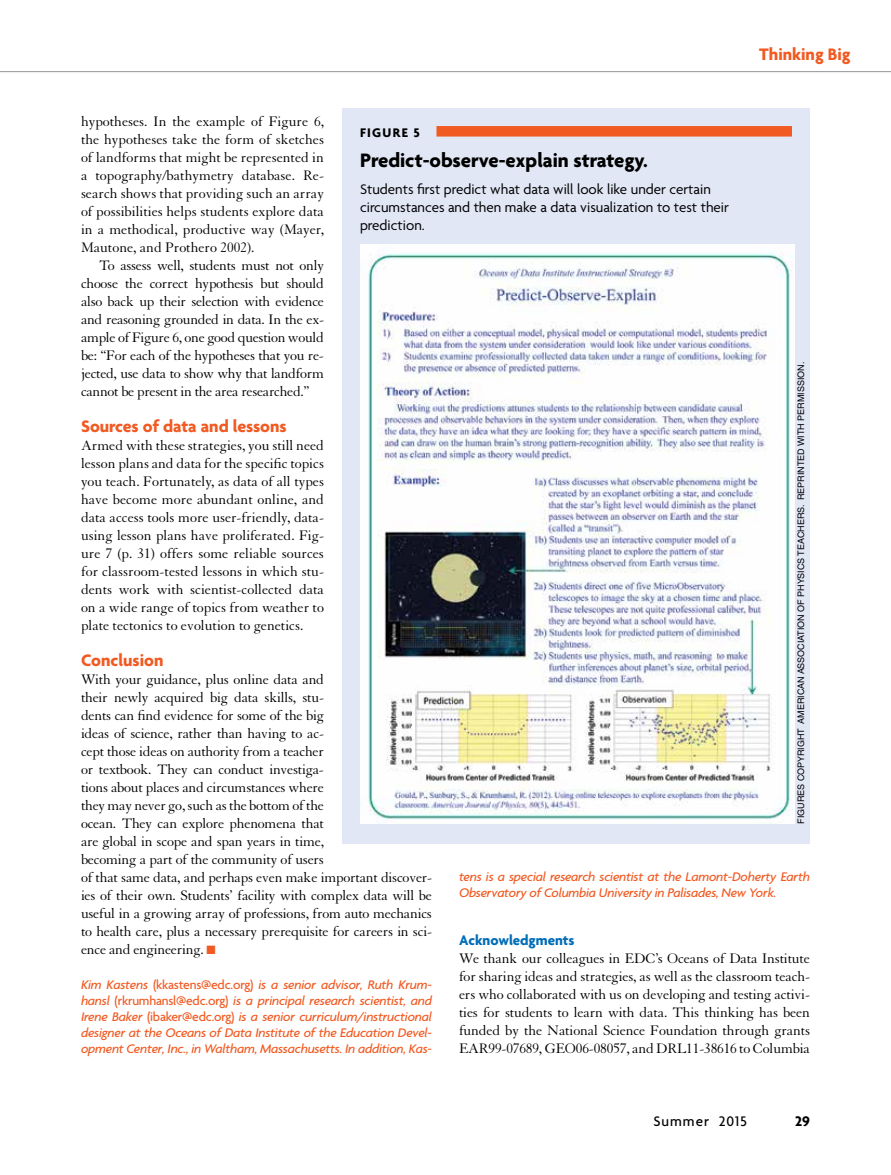
<style>
.page{position:relative;width:891px;height:1175px;background:#fff}
.page>*{position:absolute;margin:0;border:0;box-sizing:border-box;transform-origin:0 0}
.t1{font:700 21px "Agenda";color:#000}
.t2{font:700 18px "Agenda";color:#f15a22}
.t3{font:15px/18px "Granjon LT Std";letter-spacing:-.015em;color:#000;text-align:justify}
.t4{font:15px/18px "Agenda";color:#000}
.t5{font:700 15px "Agenda";color:#006db8}
.t6{font:500 15px "Agenda";letter-spacing:.065em;color:#000}
.t7{font:700 15px "Agenda";color:#000}
.t8{font:italic 500 13.5px/16.2px "Agenda";letter-spacing:-.015em;color:#f15a22;text-align:justify}
.t9{font:700 13.5px "Agenda";letter-spacing:.1em;color:#000}
.t10{font:9px "Helvetica LT Std";color:#000}
.s1{color:#f15a22}
.s2{font-style:normal}
</style>
<div class="page">
<hr style="left:0;top:71px;width:891px;height:1px;background:#939598">
<div style="left:342px;top:108px;width:468px;height:735px;background:#e1e7f5"></div>
<div style="left:436px;top:126px;width:356px;height:10px;background:#f15a22"></div>
<img style="left:360px;top:244px;width:434px;height:579px">
<p class="t2" style="left:759px;top:45px;width:93px">Thinking Big</p>
<p class="t3" style="left:81px;top:113px;width:245px">hypotheses. In the example of Figure 6, the hypotheses take the form of sketches of landforms that might be represented in a topography/bathymetry database. Re&shy;search shows that providing such an array of possibilities helps students explore data in a methodical, productive way (Mayer, Mautone, and Prothero 2002).</p>
<p class="t3" style="left:81px;top:257px;width:245px;text-indent:18px">To assess well, students must not only choose the correct hypothesis but should also back up their selection with evidence and reasoning grounded in data. In the ex&shy;ample of Figure 6, one good question would be: “For each of the hypotheses that you re&shy;jected, use data to show why that landform cannot be present in the area researched.”</p>
<p class="t2" style="left:81px;top:417px;width:207px">Sources of data and lessons</p>
<p class="t3" style="left:81px;top:437px;width:245px">Armed with these strategies, you still need lesson plans and data for the specific topics you teach. Fortunately, as data of all types have become more abundant online, and data access tools more user-friendly, data&shy;using lesson plans have proliferated. Fig&shy;ure 7 (p. 31) offers some reliable sources for classroom-tested lessons in which stu&shy;dents work with scientist-collected data on a wide range of topics from weather to plate tectonics to evolution to genetics.</p>
<p class="t2" style="left:81px;top:651px;width:84px">Conclusion</p>
<p class="t3" style="left:81px;top:671px;width:353px;text-align:left">With your guidance, plus online data and<br>their newly acquired big data skills, stu-<br>dents can find evidence for some of the big<br>ideas of science, rather than having to ac-<br>cept those ideas on authority from a teacher<br>or textbook. They can conduct investiga-<br>tions about places and circumstances where<br>they may never go, such as the bottom of the<br>ocean. They can explore phenomena that<br>are global in scope and span years in time,<br>becoming a part of the community of users<br>of that same data, and perhaps even make important discover&shy;ies of their own. Students’ facility with complex data will be useful in a growing array of professions, from auto mechanics to health care, plus a necessary prerequisite for careers in sci&shy;ence and engineering. <span class="s1">■</span></p>
<p class="t8" style="left:81px;top:976px;width:353px">Kim Kastens <span class="s2">(kkastens@edc.org)</span> is a senior advisor, Ruth Krum&shy;hansl <span class="s2">(rkrumhansl@edc.org)</span> is a principal research scientist, and Irene Baker <span class="s2">(ibaker@edc.org)</span> is a senior curriculum/instructional designer at the Oceans of Data Institute of the Education Devel&shy;opment Center, Inc., in Waltham, Massachusetts. In addition, Kas-</p>
<p class="t9" style="left:360px;top:125px;width:62px">FIGURE 5</p>
<h1 class="t1" style="left:360px;top:148px;width:289px">Predict-observe-explain strategy.</h1>
<p class="t4" style="left:360px;top:181px;width:370px">Students first predict what data will look like under certain circumstances and then make a data visualization to test their prediction.</p>
<p class="t10" style="left:796px;top:824px;width:463px;rotate:-90deg">FIGURES COPYRIGHT AMERICAN ASSOCIATION OF PHYSICS TEACHERS. REPRINTED WITH PERMISSION.</p>
<p class="t8" style="left:459px;top:868px;width:352px">tens is a special research scientist at the Lamont-Doherty Earth<br>Observatory of Columbia University in Palisades, New York.</p>
<p class="t5" style="left:459px;top:932px;width:117px">Acknowledgments</p>
<p class="t3" style="left:459px;top:950px;width:353px">We thank our colleagues in EDC’s Oceans of Data Institute for sharing ideas and strategies, as well as the classroom teach&shy;ers who collaborated with us on developing and testing activi&shy;ties for students to learn with data. This thinking has been funded by the National Science Foundation through grants EAR99-07689, GEO06-08057, and DRL11-38616 to Columbia</p>
<p class="t6" style="left:653px;top:1113px;width:95px">Summer 2015</p>
<p class="t7" style="left:795px;top:1113px;width:16px">29</p>
</div>
